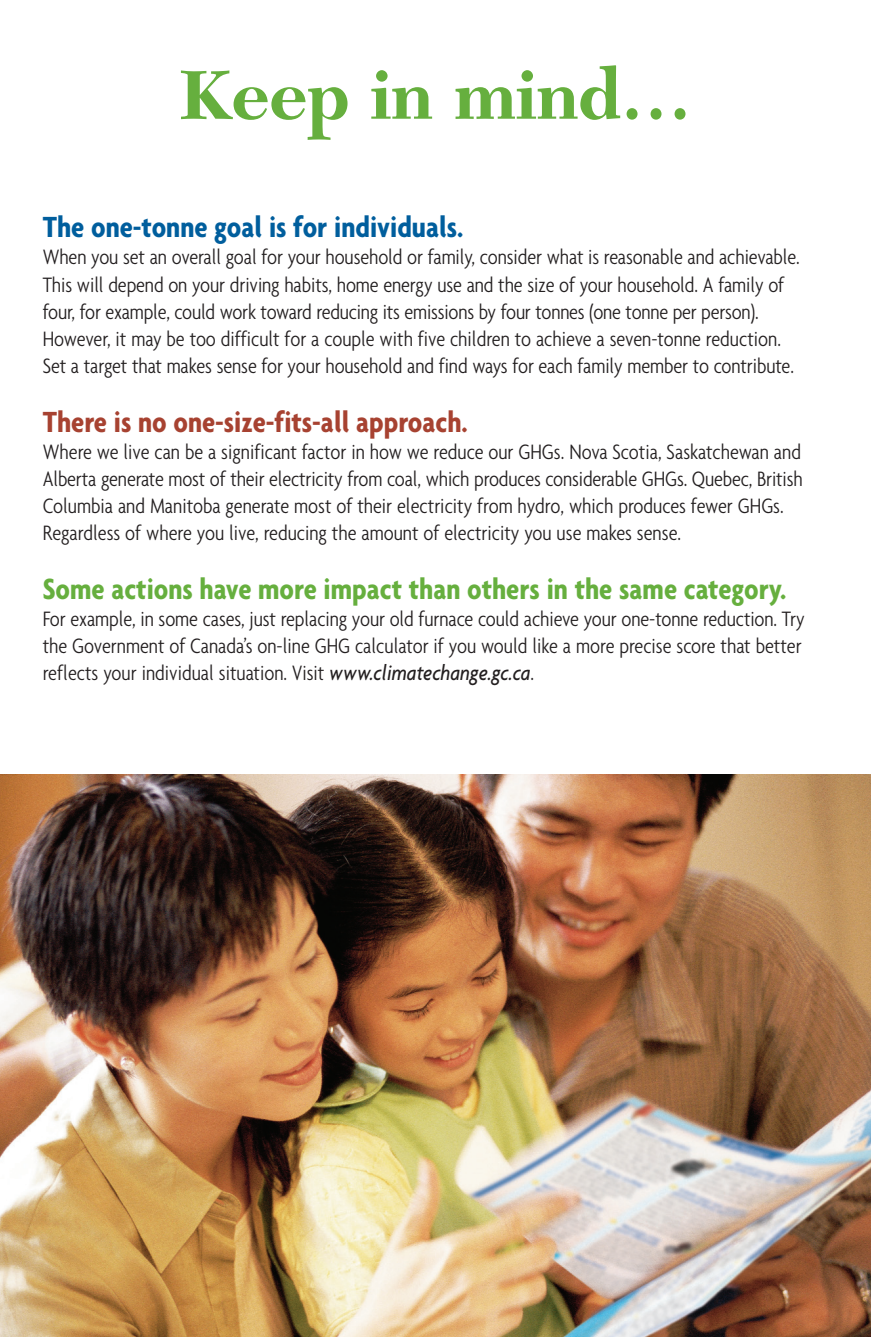
<style>
.page{position:relative;width:871px;height:1337px;background:#fff}
.page>*{position:absolute;margin:0;border:0;box-sizing:border-box;transform-origin:0 0}
.t1{font:700 72px "New Caledonia";letter-spacing:-.01em;color:#66af3e}
.t2{font:700 condensed 31.5px "Agenda";color:#66af3e}
.t3{font:700 condensed 31.5px "Agenda";color:#a74231}
.t4{font:700 condensed 31.5px "Agenda";color:#005e9d}
.t5{font:300 condensed 22.5px/27px "Agenda";letter-spacing:-.005em;color:#231f20}
.s1{font-weight:500;font-style:italic;font-stretch:normal}
</style>
<div class="page">
<img style="left:0;top:774px;width:871px;height:562px">
<h1 class="t1" style="left:179px;top:65px;width:514px">Keep in mind…</h1>
<h2 class="t4" style="left:43px;top:216px;width:422px">The one-tonne goal is for individuals.</h2>
<p class="t5" style="left:43px;top:246px;width:758px">When you set an overall goal for your household or family, consider what is reasonable and achievable.<br>This will depend on your driving habits, home energy use and the size of your household. A family of four, for example, could work toward reducing its emissions by four tonnes (one tonne per person).<br>However, it may be too difficult for a couple with five children to achieve a seven-tonne reduction.<br>Set a target that makes sense for your household and find ways for each family member to contribute.</p>
<h2 class="t3" style="left:43px;top:410px;width:426px">There is no one-size-fits-all approach.</h2>
<p class="t5" style="left:43px;top:440px;width:761px">Where we live can be a significant factor in how we reduce our GHGs. Nova Scotia, Saskatchewan and Alberta generate most of their electricity from coal, which produces considerable GHGs. Quebec, British Columbia and Manitoba generate most of their electricity from hydro, which produces fewer GHGs.<br>Regardless of where you live, reducing the amount of electricity you use makes sense.</p>
<h2 class="t2" style="left:43px;top:577px;width:745px">Some actions have more impact than others in the same category.</h2>
<p class="t5" style="left:43px;top:607px;width:763px">For example, in some cases, just replacing your old furnace could achieve your one-tonne reduction. Try the Government of Canada’s on-line GHG calculator if you would like a more precise score that better reflects your individual situation. Visit <span class="s1">www.climatechange.gc.ca</span>.</p>
</div>
